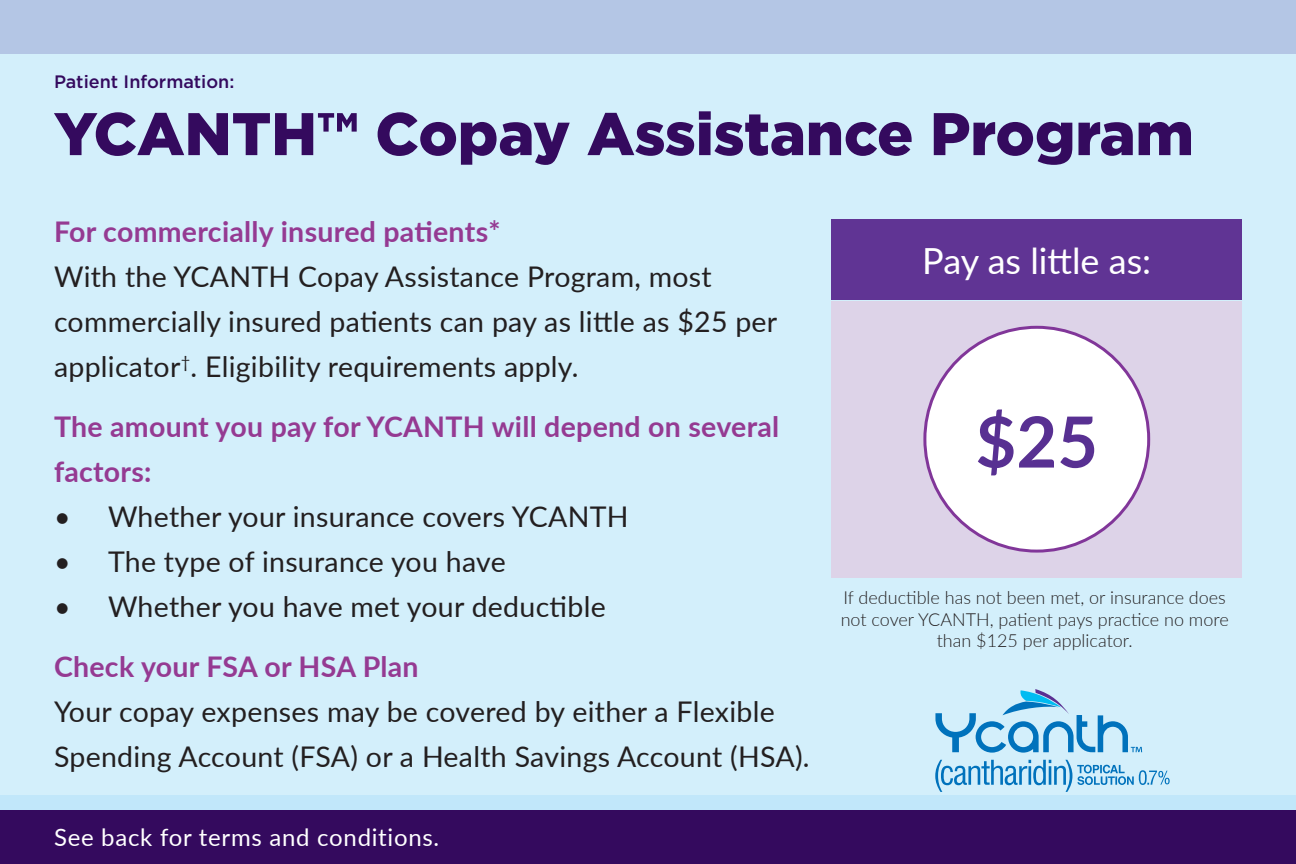
<style>
.page{position:relative;width:1296px;height:864px;background:#d3effb}
.page>*{position:absolute;margin:0;border:0;box-sizing:border-box;transform-origin:0 0}
.t1{font:700 70.5px "Lato";color:#583092}
.Page_Head_24_26{font:900 60px "Gotham";color:#340a5e}
.t2{font:36px "Lato";color:#fff}
.t3{font:28.5px/45px "Lato";letter-spacing:.01em;color:#231f20}
.t4{font:700 28.5px/45px "Lato";letter-spacing:.01em;color:#953a92}
.t5{font:24px "Lato";letter-spacing:.03em;color:#fff}
.t6{font:300 18px/21.6px "Lato";color:#231f20;text-align:center}
.Page_Head_24_26-2{font:500 18px "Gotham";color:#340a5e}
</style>
<div class="page">
<div style="left:0;top:796px;width:1296px;height:68px;background:#bfe7fa"></div>
<div style="left:0;top:810px;width:1296px;height:54px;background:#340a5e"></div>
<div style="left:0;top:0;width:1296px;height:54px;background:#b4c6e5"></div>
<div style="left:832px;top:219px;width:410px;height:81px;background:#603494"></div>
<div style="left:832px;top:301px;width:410px;height:277px;background:#ddd3e8"></div>
<div style="left:925px;top:327px;width:224px;height:224px;background:#fff;border-radius:50%"></div>
<svg style="left:935px;top:689px;width:207px;height:64px"></svg>
<svg style="left:1139px;top:770px;width:8px;height:15px"></svg>
<svg style="left:1147px;top:771px;width:23px;height:14px"></svg>
<svg style="left:935px;top:760px;width:199px;height:32px"></svg>
<p class="Page_Head_24_26-2" style="left:54px;top:69px;width:182px">Patient Information:</p>
<p class="Page_Head_24_26" style="left:54px;top:93px;width:1141px">YCANTH™️ Copay Assistance Program</p>
<p class="t4" style="left:54px;top:208px;width:448px">For commercially insured patients*</p>
<p class="t3" style="left:54px;top:253px;width:725px">With the YCANTH Copay Assistance Program, most commercially insured patients can pay as little as $25 per applicator<sup>†</sup>. Eligibility requirements apply.</p>
<p class="t4" style="left:54px;top:403px;width:727px">The amount you pay for YCANTH will depend on several factors:</p>
<p class="t3" style="left:54px;top:493px;width:576px">• Whether your insurance covers YCANTH</p>
<p class="t3" style="left:54px;top:538px;width:453px">• The type of insurance you have</p>
<p class="t3" style="left:54px;top:583px;width:553px">• Whether you have met your deductible</p>
<p class="t4" style="left:54px;top:643px;width:366px">Check your FSA or HSA Plan</p>
<p class="t3" style="left:54px;top:688px;width:757px">Your copay expenses may be covered by either a Flexible<br>Spending Account (FSA) or a Health Savings Account (HSA).</p>
<p class="t5" style="left:54px;top:820px;width:387px">See back for terms and conditions.</p>
<p class="t2" style="left:922px;top:235px;width:231px">Pay as little as:</p>
<p class="t1" style="left:975px;top:390px;width:124px">$25</p>
<p class="t6" style="left:841px;top:586px;width:390px">If deductible has not been met, or insurance does not cover YCANTH, patient pays practice no more than $125 per applicator.</p>
</div>
